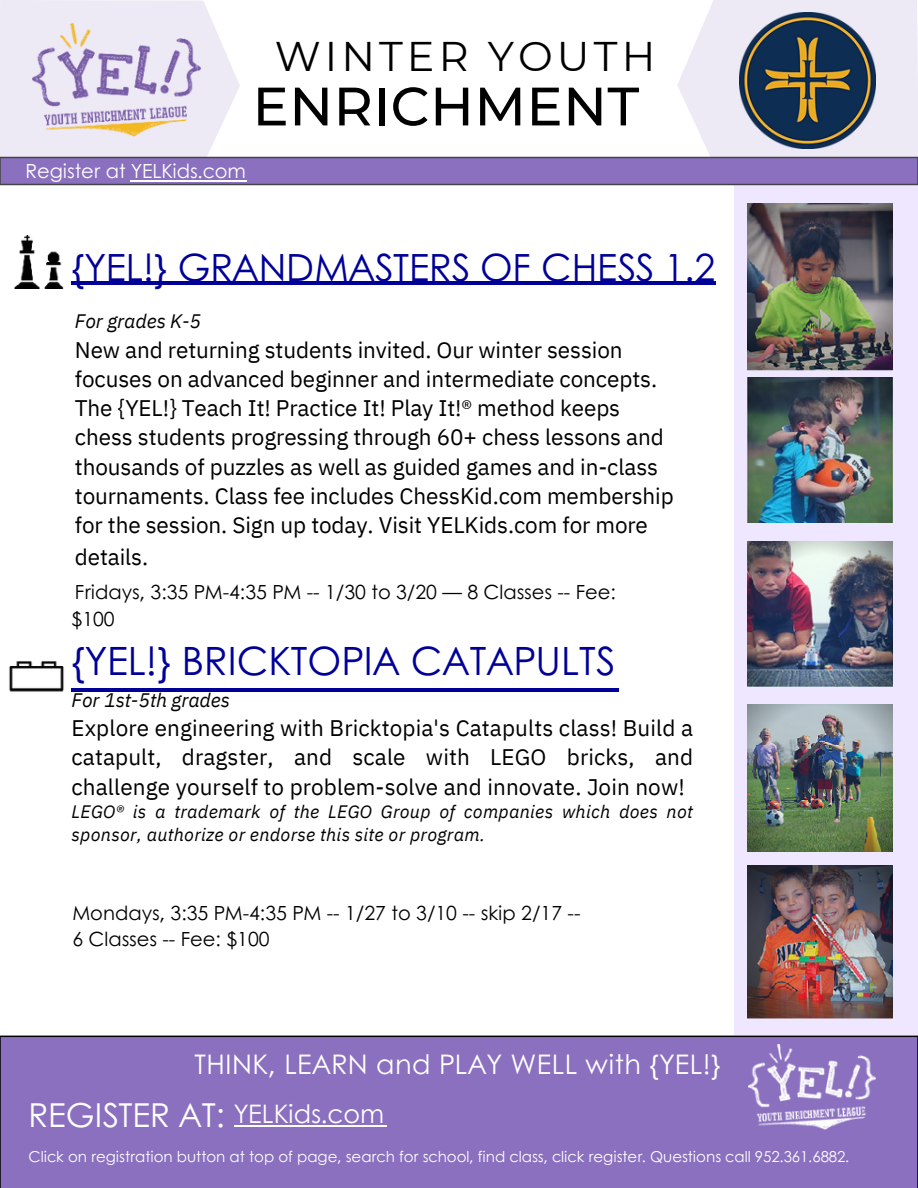
<style>
.page{position:relative;width:918px;height:1188px;background:#fff}
.page>*{position:absolute;margin:0;border:0;box-sizing:border-box;transform-origin:0 0}
.t1{font:500 54px "Montserrat";letter-spacing:.01em;color:#000}
.t2{font:41.4px "Montserrat";letter-spacing:.1em;color:#000}
.t3{font:39px "Century Gothic";color:#009}
.t4{font:37.5px "Century Gothic";color:#009}
.t5{font:33px "Century Gothic";color:#fff}
.t6{font:27px "Century Gothic";letter-spacing:.015em;color:#fff}
.t7{font:25.5px "Century Gothic";color:#fff}
.t8{font:22.5px/29.2px "IBM Plex Sans";letter-spacing:-.005em;color:#000;text-align:justify}
.t9{font:19.5px/25.8px "Century Gothic";color:#000}
.t10{font:italic 19.5px "IBM Plex Sans";letter-spacing:-.005em;color:#000}
.t11{font:19.5px "Century Gothic";color:#fff}
.t12{font:italic 18px/22.5px "IBM Plex Sans";letter-spacing:.015em;color:#000}
.t13{font:15px "Century Gothic";color:#fff}
</style>
<div class="page">
<div style="left:0;top:1036px;width:918px;height:152px;background:#8b70c0"></div>
<svg style="left:677px;top:0;width:241px;height:157px;background:#eeebf5"></svg>
<svg style="left:0;top:0;width:240px;height:157px;background:#eeebf5"></svg>
<svg style="left:0;top:157px;width:918px;height:28px;background:#846cb4"></svg>
<img style="left:748px;top:1044px;width:128px;height:86px">
<hr style="left:130px;top:180px;width:117px;height:1px;background:#fff">
<hr style="left:234px;top:1126px;width:152px;height:1px;background:#fff">
<img style="left:32px;top:24px;width:168px;height:112px">
<div style="left:734px;top:185px;width:184px;height:851px;background:#eee7ff"></div>
<img style="left:14px;top:236px;width:50px;height:53px">
<img style="left:9px;top:661px;width:55px;height:31px">
<img style="left:747px;top:378px;width:145px;height:145px">
<img style="left:747px;top:704px;width:145px;height:147px">
<img style="left:747px;top:204px;width:145px;height:166px">
<img style="left:747px;top:541px;width:145px;height:146px">
<img style="left:747px;top:865px;width:145px;height:153px">
<hr style="left:72px;top:282px;width:644px;height:3px;background:#009">
<hr style="left:72px;top:689px;width:547px;height:3px;background:#009">
<img style="left:739px;top:12px;width:136px;height:136px">
<p class="t2" style="left:275px;top:31px;width:382px">WINTER YOUTH</p>
<p class="t1" style="left:253px;top:73px;width:388px">ENRICHMENT</p>
<h1 class="t11" style="left:26px;top:156px;width:222px">Register at YELKids.com</h1>
<h5 class="t4" style="left:72px;top:239px;width:645px">{YEL!} GRANDMASTERS OF CHESS 1.2</h5>
<p class="t10" style="left:75px;top:308px;width:128px">For grades K-5</p>
<h2 class="t8" style="left:75px;top:335px;width:600px;text-align:left">New and returning students invited. Our winter session focuses on advanced beginner and intermediate concepts.<br>The {YEL!} Teach It! Practice It! Play It!® method keeps chess students progressing through 60+ chess lessons and thousands of puzzles as well as guided games and in-class tournaments. Class fee includes ChessKid.com membership for the session. Sign up today. Visit YELKids.com for more</h2>
<h6 class="t8" style="left:75px;top:542px;width:75px">details.</h6>
<p class="t9" style="left:75px;top:579px;width:543px">Fridays, 3:35 PM-4:35 PM -- 1/30 to 3/20 — 8 Classes -- Fee:</p>
<p class="t9" style="left:72px;top:605px;width:45px">$100</p>
<p class="t3" style="left:72px;top:632px;width:545px">{YEL!} BRICKTOPIA CATAPULTS</p>
<p class="t10" style="left:72px;top:687px;width:160px">For 1st-5th grades</p>
<p class="t8" style="left:72px;top:713px;width:623px">Explore engineering with Bricktopia's Catapults class! Build a catapult, dragster, and scale with LEGO bricks, and challenge yourself to problem-solve and innovate. Join now!</p>
<p class="t12" style="left:72px;top:800px;width:623px">LEGO® is a trademark of the LEGO Group of companies which does not sponsor, authorize or endorse this site or program.</p>
<h6 class="t9" style="left:72px;top:899px;width:510px">Mondays, 3:35 PM-4:35 PM -- 1/27 to 3/10 -- skip 2/17 --<br>6 Classes -- Fee: $100</h6>
<p class="t6" style="left:194px;top:1044px;width:528px">THINK, LEARN and PLAY WELL with {YEL!}</p>
<h2 class="t5" style="left:28px;top:1090px;width:198px">REGISTER AT:</h2>
<p class="t7" style="left:234px;top:1094px;width:152px">YELKids.com</p>
<p class="t13" style="left:28px;top:1145px;width:822px">Click on registration button at top of page, search for school, find class, click register. Questions call 952.361.6882.</p>
</div>
